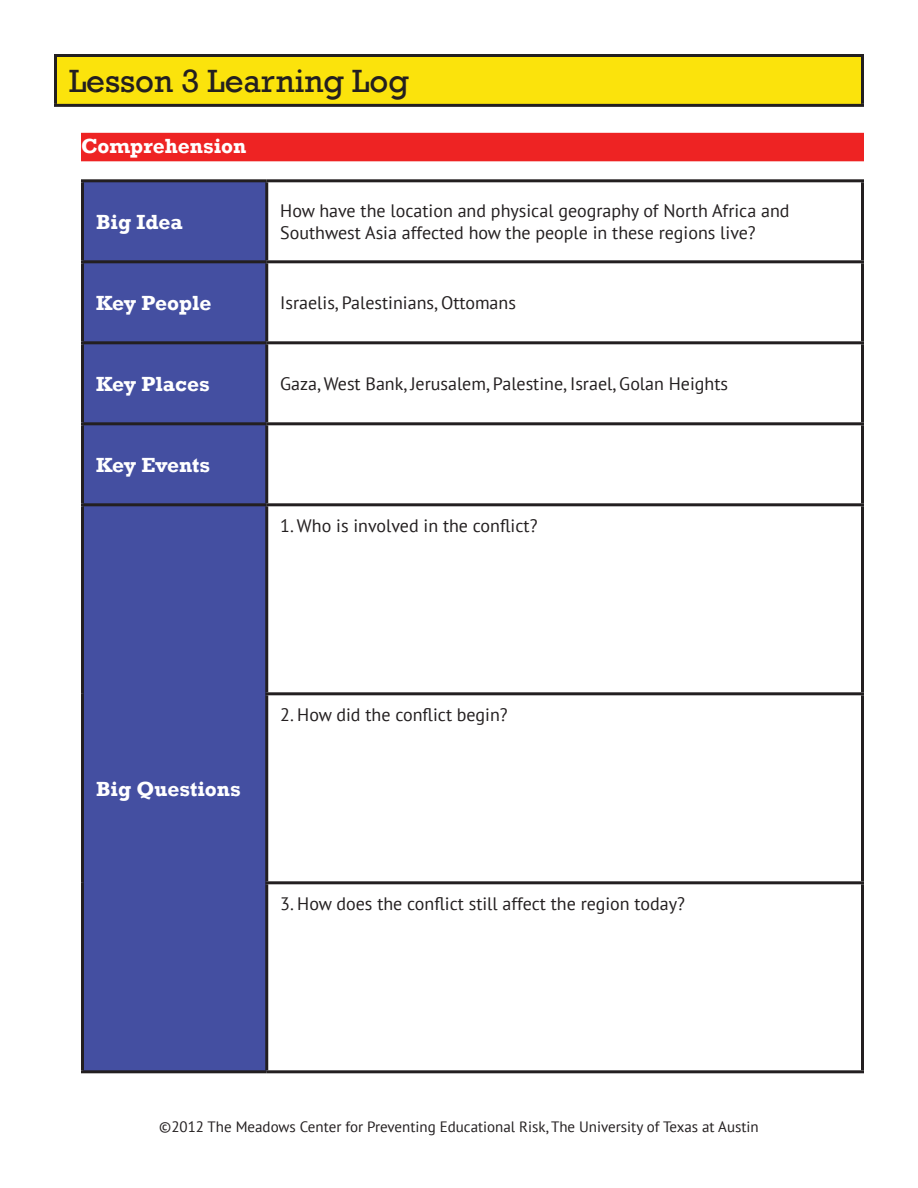
<style>
.page{position:relative;width:918px;height:1188px;background:#fff}
.page>*{position:absolute;margin:0;border:0;box-sizing:border-box;transform-origin:0 0}
.t1{font:33px "Rockwell";color:#231f20}
.Heading_2_White{font:700 21px "Rockwell";color:#fff}
.Heading_5{font:700 21px "Rockwell";color:#fff}
.t2{font:18px/21.6px "PT Sans";color:#231f20}
.t3{font:15px "PT Sans";color:#231f20}
</style>
<div class="page">
<div style="left:81px;top:133px;width:783px;height:28px;background:#ee2323"></div>
<div style="left:56px;top:56px;width:806px;height:49px;background:#fbe30c"></div>
<hr style="left:54px;top:54px;width:810px;height:3px;background:#231f20">
<hr style="left:54px;top:57px;width:3px;height:47px;background:#231f20">
<hr style="left:861px;top:57px;width:3px;height:47px;background:#231f20">
<hr style="left:54px;top:104px;width:810px;height:3px;background:#231f20">
<div style="left:84px;top:182px;width:181px;height:888px;background:#444fa1"></div>
<svg style="left:268px;top:182px;width:593px;height:888px"></svg>
<hr style="left:81px;top:260px;width:186px;height:3px;background:#231f20">
<hr style="left:267px;top:260px;width:597px;height:3px;background:#231f20">
<hr style="left:81px;top:341px;width:186px;height:3px;background:#231f20">
<hr style="left:267px;top:341px;width:597px;height:3px;background:#231f20">
<hr style="left:81px;top:422px;width:186px;height:3px;background:#231f20">
<hr style="left:267px;top:422px;width:597px;height:3px;background:#231f20">
<hr style="left:267px;top:503px;width:597px;height:3px;background:#231f20">
<hr style="left:265px;top:692px;width:599px;height:3px;background:#231f20">
<hr style="left:265px;top:881px;width:599px;height:3px;background:#231f20">
<hr style="left:81px;top:179px;width:186px;height:3px;background:#231f20">
<hr style="left:81px;top:182px;width:3px;height:78px;background:#231f20">
<hr style="left:81px;top:263px;width:3px;height:78px;background:#231f20">
<hr style="left:81px;top:344px;width:3px;height:78px;background:#231f20">
<hr style="left:81px;top:425px;width:3px;height:78px;background:#231f20">
<hr style="left:267px;top:179px;width:597px;height:3px;background:#231f20">
<hr style="left:265px;top:182px;width:3px;height:78px;background:#231f20">
<hr style="left:861px;top:182px;width:3px;height:78px;background:#231f20">
<hr style="left:265px;top:263px;width:3px;height:78px;background:#231f20">
<hr style="left:861px;top:263px;width:3px;height:78px;background:#231f20">
<hr style="left:265px;top:344px;width:3px;height:78px;background:#231f20">
<hr style="left:861px;top:344px;width:3px;height:78px;background:#231f20">
<hr style="left:265px;top:425px;width:3px;height:78px;background:#231f20">
<hr style="left:861px;top:425px;width:3px;height:78px;background:#231f20">
<hr style="left:861px;top:506px;width:3px;height:186px;background:#231f20">
<hr style="left:861px;top:695px;width:3px;height:186px;background:#231f20">
<hr style="left:861px;top:884px;width:3px;height:186px;background:#231f20">
<hr style="left:267px;top:1070px;width:597px;height:3px;background:#231f20">
<hr style="left:81px;top:503px;width:186px;height:3px;background:#231f20">
<hr style="left:81px;top:506px;width:3px;height:188px;background:#231f20">
<hr style="left:265px;top:506px;width:3px;height:186px;background:#231f20">
<hr style="left:81px;top:694px;width:3px;height:189px;background:#231f20">
<hr style="left:265px;top:695px;width:3px;height:186px;background:#231f20">
<hr style="left:81px;top:883px;width:3px;height:187px;background:#231f20">
<hr style="left:265px;top:884px;width:3px;height:186px;background:#231f20">
<hr style="left:81px;top:1070px;width:186px;height:3px;background:#231f20">
<p class="t1" style="left:69px;top:62px;width:341px">Lesson 3 Learning Log</p>
<p class="Heading_5" style="left:81px;top:133px;width:167px">Comprehension</p>
<p class="Heading_2_White" style="left:96px;top:209px;width:88px">Big Idea</p>
<p class="t2" style="left:280px;top:200px;width:511px">How have the location and physical geography of North Africa and<br>Southwest Asia affected how the people in these regions live?</p>
<p class="Heading_2_White" style="left:96px;top:290px;width:117px">Key People</p>
<p class="t2" style="left:280px;top:292px;width:237px">Israelis, Palestinians, Ottomans</p>
<p class="Heading_2_White" style="left:96px;top:371px;width:115px">Key Places</p>
<p class="t2" style="left:280px;top:373px;width:449px">Gaza, West Bank, Jerusalem, Palestine, Israel, Golan Heights</p>
<p class="Heading_2_White" style="left:96px;top:452px;width:116px">Key Events</p>
<p class="t2" style="left:280px;top:514px;width:259px">1. Who is involved in the conflict?</p>
<p class="Heading_2_White" style="left:96px;top:776px;width:146px">Big Questions</p>
<p class="t2" style="left:280px;top:703px;width:229px">2. How did the conflict begin?</p>
<p class="t2" style="left:280px;top:892px;width:406px">3. How does the conflict still affect the region today?</p>
<p class="t3" style="left:159px;top:1117px;width:601px">©2012 The Meadows Center for Preventing Educational Risk, The University of Texas at Austin</p>
</div>
